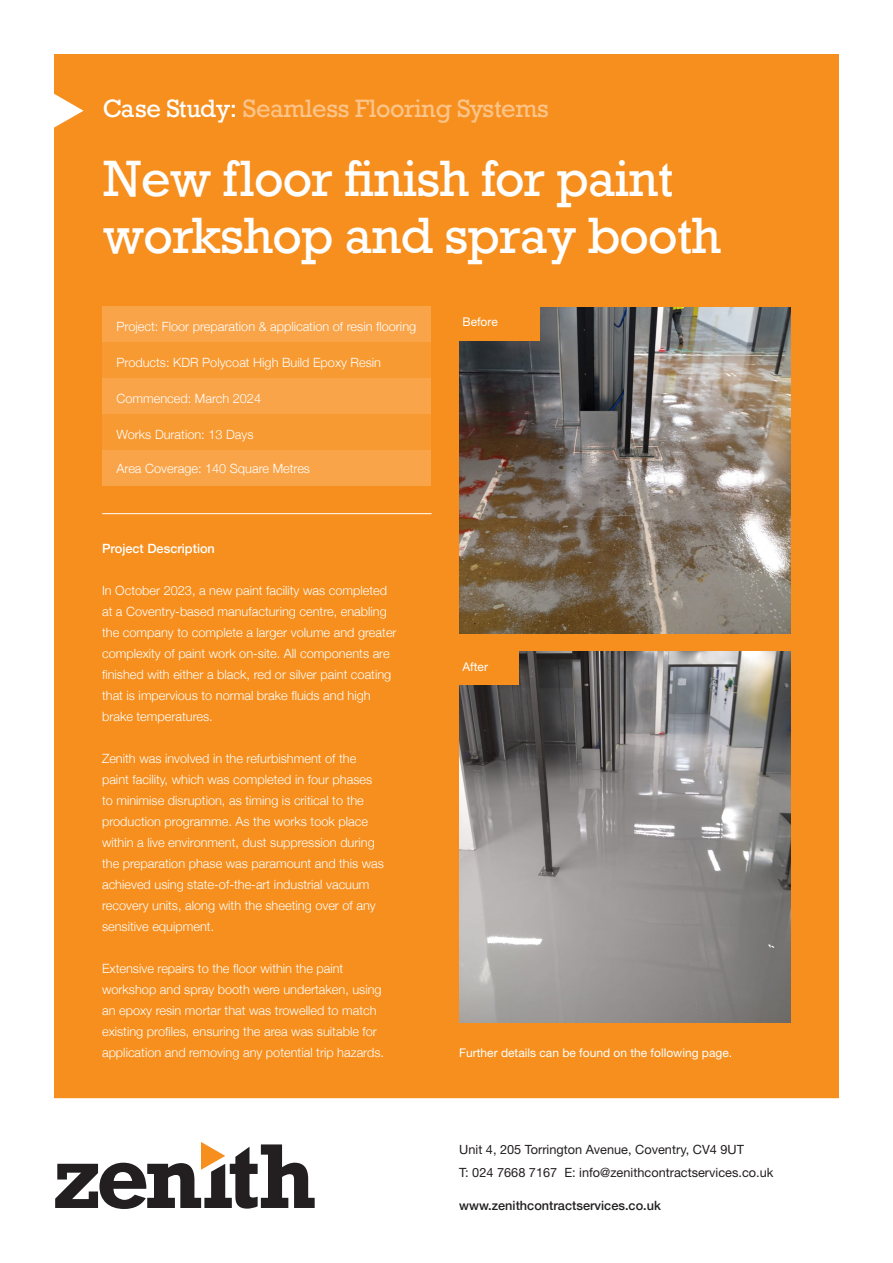
<style>
.page{position:relative;width:893px;height:1263px;background:#fff}
.page>*{position:absolute;margin:0;border:0;box-sizing:border-box;transform-origin:0 0}
.t1{font:48px/57.6px "Rockwell";letter-spacing:-.02em;color:#fff}
.t2{font:23.55px "Rockwell";letter-spacing:-.02em;color:#fcc488}
.t3{font:300 12.75px/21px "Helvetica Neue";color:#fff}
.t4{font:12.75px "Helvetica Neue";color:#231f20}
.t5{font:500 12.75px "Helvetica Neue";color:#231f20}
.t6{font:500 12.75px "Helvetica Neue";color:#fff}
.t7{font:12px "Helvetica Neue";color:#fff}
.s1{color:#fff}
</style>
<div class="page">
<div style="left:54px;top:54px;width:785px;height:1044px;background:#f68f1e"></div>
<hr style="left:102px;top:513px;width:330px;height:1px;background:#fff">
<svg style="left:55px;top:1142px;width:260px;height:67px"></svg>
<div style="left:102px;top:414px;width:329px;height:36px;background:#f89a32"></div>
<div style="left:102px;top:306px;width:329px;height:36px;background:#f9a449"></div>
<div style="left:102px;top:342px;width:329px;height:36px;background:#f89a32"></div>
<div style="left:102px;top:378px;width:329px;height:36px;background:#f9a449"></div>
<div style="left:102px;top:450px;width:329px;height:36px;background:#f9a449"></div>
<img style="left:459px;top:652px;width:332px;height:371px">
<div style="left:458px;top:651px;width:61px;height:34px;background:#f68f1e"></div>
<img style="left:459px;top:307px;width:332px;height:327px">
<div style="left:458px;top:306px;width:82px;height:34px;background:#f68f1e"></div>
<p class="t2" style="left:103px;top:94px;width:448px"><span class="s1">Case Study:</span> Seamless Flooring Systems</p>
<p class="t1" style="left:103px;top:150px;width:620px">New floor finish for paint workshop and spray booth</p>
<p class="t3" style="left:117px;top:315px;width:301px">Project: Floor preparation &amp; application of resin flooring</p>
<p class="t3" style="left:117px;top:351px;width:266px">Products: KDR Polycoat High Build Epoxy Resin</p>
<p class="t3" style="left:117px;top:387px;width:146px">Commenced: March 2024</p>
<p class="t3" style="left:117px;top:423px;width:138px">Works Duration: 13 Days</p>
<p class="t3" style="left:117px;top:457px;width:195px">Area Coverage: 140 Square Metres</p>
<p class="t6" style="left:102px;top:538px;width:114px">Project Description</p>
<p class="t3" style="left:102px;top:578px;width:296px">In October 2023, a new paint facility was completed at a Coventry-based manufacturing centre, enabling the company to complete a larger volume and greater complexity of paint work on-site. All components are finished with either a black, red or silver paint coating that is impervious to normal brake fluids and high brake temperatures.</p>
<p class="t3" style="left:102px;top:746px;width:283px">Zenith was involved in the refurbishment of the paint facility, which was completed in four phases to minimise disruption, as timing is critical to the production programme. As the works took place within a live environment, dust suppression during the preparation phase was paramount and this was achieved using state-of-the-art industrial vacuum recovery units, along with the sheeting over of any sensitive equipment.</p>
<p class="t3" style="left:102px;top:956px;width:283px">Extensive repairs to the floor within the paint workshop and spray booth were undertaken, using an epoxy resin mortar that was trowelled to match existing profiles, ensuring the area was suitable for application and removing any potential trip hazards.</p>
<p class="t7" style="left:462px;top:315px;width:37px">Before</p>
<p class="t7" style="left:462px;top:659px;width:27px">After</p>
<p class="t7" style="left:459px;top:1045px;width:274px">Further details can be found on the following page.</p>
<p class="t4" style="left:459px;top:1142px;width:286px">Unit 4, 205 Torrington Avenue, Coventry, CV4 9UT</p>
<p class="t4" style="left:459px;top:1164px;width:316px">T: 024 7668 7167 E: info@zenithcontractservices.co.uk</p>
<p class="t5" style="left:459px;top:1195px;width:203px">www.zenithcontractservices.co.uk</p>
</div>
